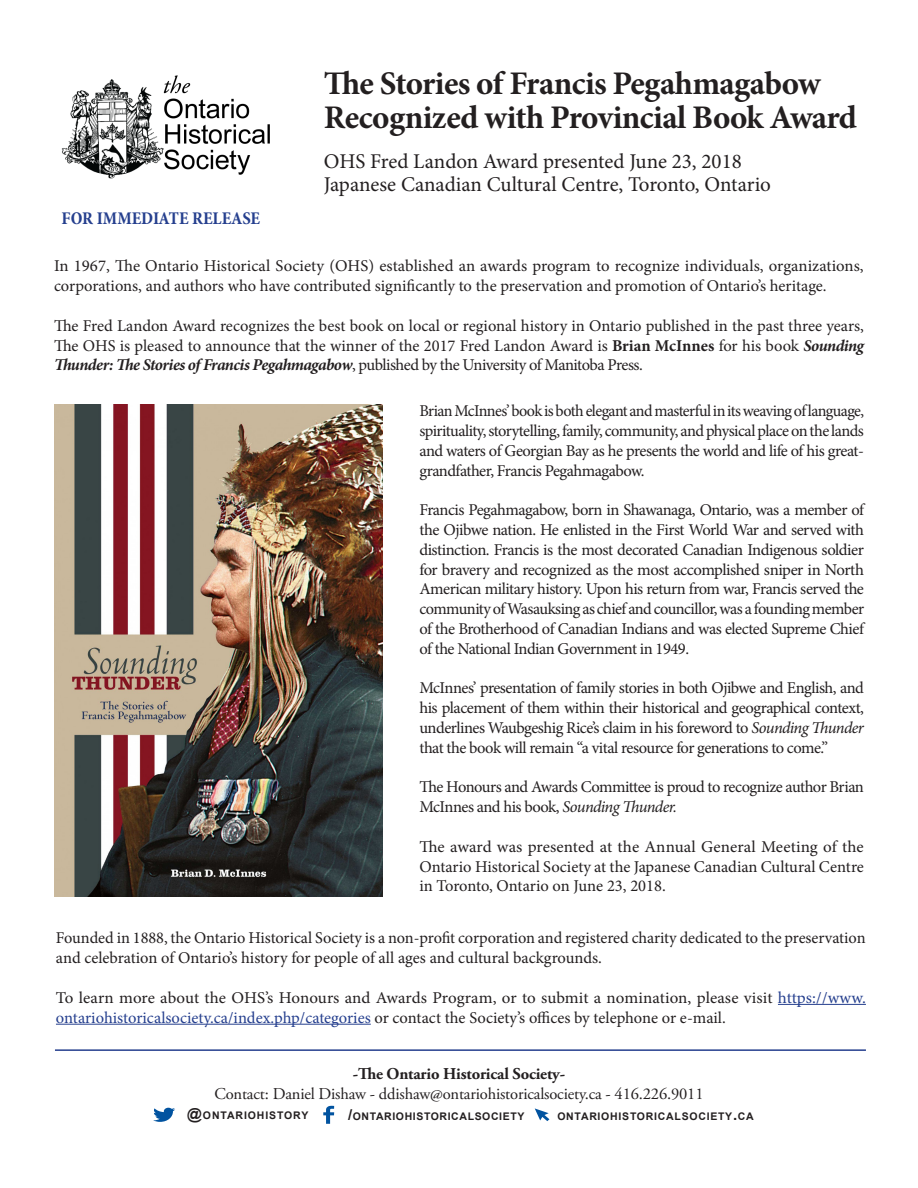
<style>
.page{position:relative;width:918px;height:1188px;background:#fff}
.page>*{position:absolute;margin:0;border:0;box-sizing:border-box;transform-origin:0 0}
.t1{font:700 33px/34.5px "Minion Pro";letter-spacing:-.02em;color:#231f20}
.t2{font:21px "Minion Pro";letter-spacing:-.005em;color:#231f20}
.t3{font:700 condensed 18px "Minion Pro";color:#253f8e}
.t4{font:16.5px/19.8px "Minion Pro";letter-spacing:-.005em;color:#231f20;text-align:justify}
.t5{font:16.5px/19.8px "Minion Pro";letter-spacing:-.035em;color:#231f20}
.t6{font:16.5px "Adobe Garamond Pro";letter-spacing:-.01em;color:#231f20}
.t7{font:700 16.5px "Adobe Garamond Pro";letter-spacing:-.01em;color:#231f20}
.t8{font:700 10.5px "Arial";letter-spacing:.07em;color:#231f20}
.s1{font-weight:700}
.s2{font-weight:700;font-style:italic}
.s3{font-style:italic}
.s4{color:#253f8e}
.s5{font-size:15px}
</style>
<div class="page">
<img style="left:61px;top:75px;width:209px;height:104px">
<hr style="left:778px;top:1004px;width:88px;height:1px;background:#253f8e">
<hr style="left:56px;top:1024px;width:315px;height:1px;background:#253f8e">
<hr style="left:55px;top:1049px;width:811px;height:2px;background:#253f8e">
<svg style="left:153px;top:1108px;width:22px;height:14px"></svg>
<svg style="left:323px;top:1106px;width:11px;height:18px"></svg>
<svg style="left:535px;top:1108px;width:14px;height:13px"></svg>
<img style="left:54px;top:404px;width:328px;height:493px">
<p class="t1" style="left:324px;top:66px;width:535px">The Stories of Francis Pegahmagabow<br>Recognized with Provincial Book Award</p>
<p class="t2" style="left:324px;top:147px;width:420px">OHS Fred Landon Award presented June 23, 2018</p>
<p class="t2" style="left:324px;top:170px;width:449px">Japanese Canadian Cultural Centre, Toronto, Ontario</p>
<p class="t3" style="left:62px;top:206px;width:200px">FOR IMMEDIATE RELEASE</p>
<p class="t4" style="left:54px;top:256px;width:811px">In 1967, The Ontario Historical Society (OHS) established an awards program to recognize individuals, organizations, corporations, and authors who have contributed significantly to the preservation and promotion of Ontario’s heritage.</p>
<p class="t4" style="left:54px;top:316px;width:812px">The Fred Landon Award recognizes the best book on local or regional history in Ontario published in the past three years, The OHS is pleased to announce that the winner of the 2017 Fred Landon Award is <span class="s1">Brian McInnes</span> for his book <span class="s2">Sounding Thunder: The Stories of Francis Pegahmagabow</span>, published by the University of Manitoba Press.</p>
<p class="t4" style="left:419px;top:401px;width:446px">Brian McInnes’ book is both elegant and masterful in its weaving of language, spirituality, storytelling, family, community, and physical place on the lands and waters of Georgian Bay as he presents the world and life of his great&shy;grandfather, Francis Pegahmagabow.</p>
<p class="t4" style="left:419px;top:500px;width:446px">Francis Pegahmagabow, born in Shawanaga, Ontario, was a member of the Ojibwe nation. He enlisted in the First World War and served with distinction. Francis is the most decorated Canadian Indigenous soldier for bravery and recognized as the most accomplished sniper in North American military history. Upon his return from war, Francis served the community of Wasauksing as chief and councillor, was a founding member of the Brotherhood of Canadian Indians and was elected Supreme Chief of the National Indian Government in 1949.</p>
<p class="t4" style="left:419px;top:678px;width:446px">McInnes’ presentation of family stories in both Ojibwe and English, and his placement of them within their historical and geographical context, underlines Waubgeshig Rice’s claim in his foreword to <span class="s3">Sounding Thunder </span>that the book will remain “a vital resource for generations to come.”</p>
<p class="t5" style="left:419px;top:777px;width:446px">The Honours and Awards Committee is proud to recognize author Brian<br>McInnes and his book, <span class="s3">Sounding Thunder.</span></p>
<p class="t4" style="left:419px;top:837px;width:446px">The award was presented at the Annual General Meeting of the Ontario Historical Society at the Japanese Canadian Cultural Centre in Toronto, Ontario on June 23, 2018.</p>
<p class="t4" style="left:56px;top:928px;width:811px">Founded in 1888, the Ontario Historical Society is a non-profit corporation and registered charity dedicated to the preservation and celebration of Ontario’s history for people of all ages and cultural backgrounds.</p>
<p class="t4" style="left:56px;top:988px;width:811px">To learn more about the OHS’s Honours and Awards Program, or to submit a nomination, please visit <span class="s4">https://www. ontariohistoricalsociety.ca/index.php/categories</span> or contact the Society’s offices by telephone or e-mail.</p>
<p class="t7" style="left:353px;top:1065px;width:214px">-The Ontario Historical Society-</p>
<p class="t6" style="left:214px;top:1084px;width:491px">Contact: Daniel Dishaw - ddishaw@ontariohistoricalsociety.ca - 416.226.9011</p>
<p class="t8" style="left:187px;top:1108px;width:123px"><span class="s5">@</span>ONTARIOHISTORY</p>
<p class="t8" style="left:348px;top:1110px;width:178px"><span class="s5">/</span>ONTARIOHISTORICALSOCIETY</p>
<p class="t8" style="left:557px;top:1109px;width:198px">ONTARIOHISTORICALSOCIETY<span class="s5">.</span>CA</p>
</div>
